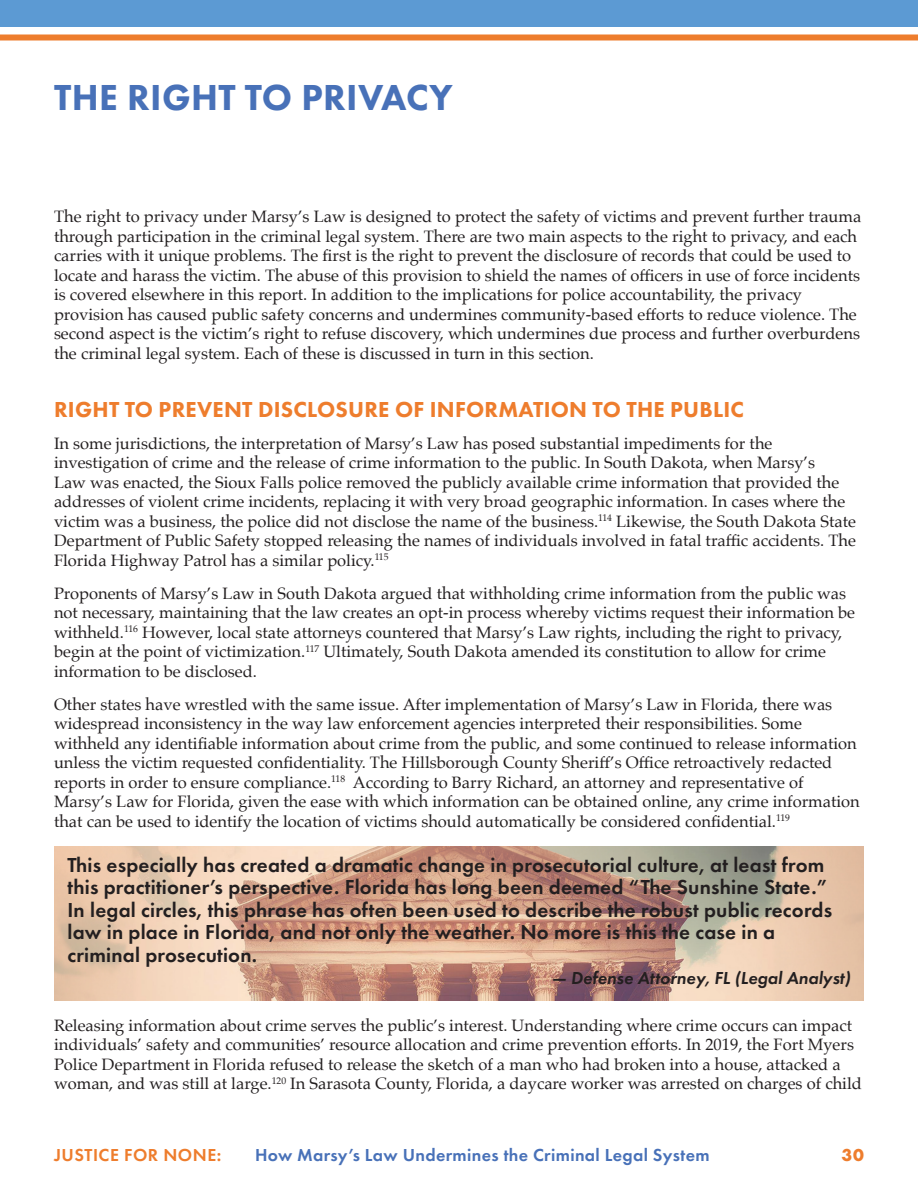
<style>
.page{position:relative;width:918px;height:1188px;background:#fff}
.page>*{position:absolute;margin:0;border:0;box-sizing:border-box;transform-origin:0 0}
.Futura_Pt_H1{font:800 37.5px "Futura PT";letter-spacing:.01em;color:#4871b8}
.Futura_PT_H2{font:800 22.5px "Futura PT";letter-spacing:.01em;color:#ee7d2d}
.Futura_Call_out{font:600 21px/22.5px "Futura PT";letter-spacing:.01em;color:#231f20}
.t1{font:600 18px "Futura PT";letter-spacing:.02em;color:#4871b8}
.Futura_Call_out-2{font:italic 600 18px "Futura PT";color:#231f20}
.t2{font:600 18px "Futura PT";letter-spacing:.03em;color:#ee7d2d}
.t3{font:700 18px "Futura PT";color:#ee7d2d}
.Palatino_Body_11_13{font:16.5px/19.5px "Palatino";color:#231f20}
</style>
<div class="page">
<div style="left:0;top:0;width:918px;height:27px;background:#5c9ad3"></div>
<div style="left:0;top:34px;width:918px;height:6px;background:#ee7d2d"></div>
<img style="left:54px;top:846px;width:810px;height:154px">
<p class="Futura_Pt_H1" style="left:54px;top:74px;width:400px">THE RIGHT TO PRIVACY</p>
<p class="Palatino_Body_11_13" style="left:54px;top:207px;width:809px">The right to privacy under Marsy’s Law is designed to protect the safety of victims and prevent further trauma through participation in the criminal legal system. There are two main aspects to the right to privacy, and each carries with it unique problems. The first is the right to prevent the disclosure of records that could be used to locate and harass the victim. The abuse of this provision to shield the names of officers in use of force incidents is covered elsewhere in this report. In addition to the implications for police accountability, the privacy provision has caused public safety concerns and undermines community-based efforts to reduce violence. The second aspect is the victim’s right to refuse discovery, which undermines due process and further overburdens the criminal legal system. Each of these is discussed in turn in this section.</p>
<p class="Futura_PT_H2" style="left:54px;top:396px;width:692px">RIGHT TO PREVENT DISCLOSURE OF INFORMATION TO THE PUBLIC</p>
<p class="Palatino_Body_11_13" style="left:54px;top:433px;width:804px">In some jurisdictions, the interpretation of Marsy’s Law has posed substantial impediments for the investigation of crime and the release of crime information to the public. In South Dakota, when Marsy’s<br>Law was enacted, the Sioux Falls police removed the publicly available crime information that provided the addresses of violent crime incidents, replacing it with very broad geographic information. In cases where the victim was a business, the police did not disclose the name of the business. <sup>114</sup> Likewise, the South Dakota State Department of Public Safety stopped releasing the names of individuals involved in fatal traffic accidents. The Florida Highway Patrol has a similar policy. <sup>115</sup></p>
<p class="Palatino_Body_11_13" style="left:54px;top:583px;width:803px">Proponents of Marsy’s Law in South Dakota argued that withholding crime information from the public was not necessary, maintaining that the law creates an opt-in process whereby victims request their information be withheld. <sup>116</sup> However, local state attorneys countered that Marsy’s Law rights, including the right to privacy, begin at the point of victimization. <sup>117</sup> Ultimately, South Dakota amended its constitution to allow for crime information to be disclosed.</p>
<p class="Palatino_Body_11_13" style="left:54px;top:694px;width:807px">Other states have wrestled with the same issue. After implementation of Marsy’s Law in Florida, there was widespread inconsistency in the way law enforcement agencies interpreted their responsibilities. Some withheld any identifiable information about crime from the public, and some continued to release information unless the victim requested confidentiality. The Hillsborough County Sheriff’s Office retroactively redacted reports in order to ensure compliance. <sup>118</sup> According to Barry Richard, an attorney and representative of Marsy’s Law for Florida, given the ease with which information can be obtained online, any crime information that can be used to identify the location of victims should automatically be considered confidential.<sup>119</sup></p>
<p class="Futura_Call_out" style="left:68px;top:853px;width:766px">This especially has created a dramatic change in prosecutorial culture, at least from this practitioner’s perspective. Florida has long been deemed “The Sunshine State.” In legal circles, this phrase has often been used to describe the robust public records law in place in Florida, and not only the weather. No more is this the case in a criminal prosecution.</p>
<p class="Futura_Call_out-2" style="left:551px;top:966px;width:301px">— Defense Attorney, FL (Legal Analyst)</p>
<p class="Palatino_Body_11_13" style="left:54px;top:1015px;width:809px">Releasing information about crime serves the public’s interest. Understanding where crime occurs can impact individuals’ safety and communities’ resource allocation and crime prevention efforts. In 2019, the Fort Myers Police Department in Florida refused to release the sketch of a man who had broken into a house, attacked a woman, and was still at large. <sup>120</sup> In Sarasota County, Florida, a daycare worker was arrested on charges of child</p>
<p class="t2" style="left:54px;top:1143px;width:169px">JUSTICE FOR NONE:</p>
<p class="t1" style="left:255px;top:1143px;width:456px">How Marsy’s Law Undermines the Criminal Legal System</p>
<p class="t3" style="left:842px;top:1143px;width:24px">30</p>
</div>
